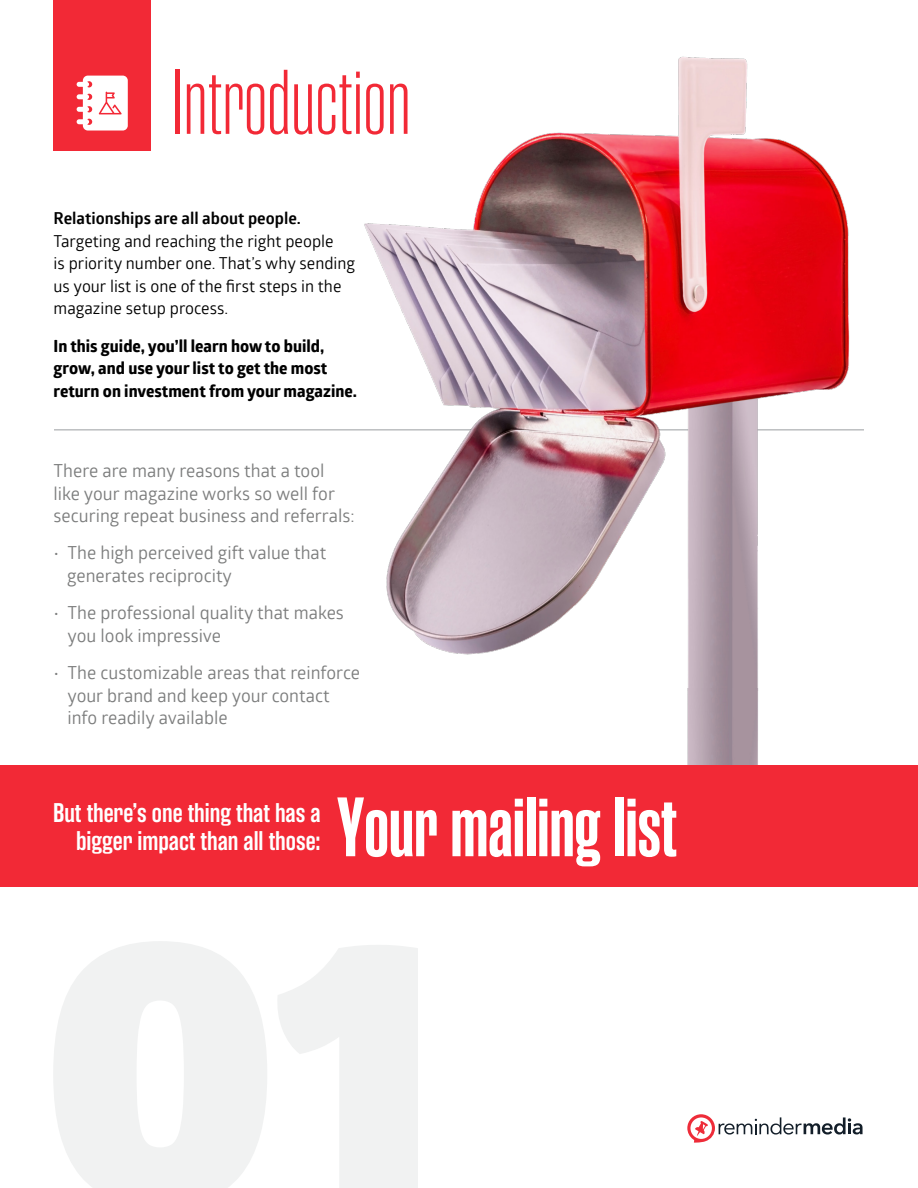
<style>
.page{position:relative;width:918px;height:1188px;background:#fff}
.page>*{position:absolute;margin:0;border:0;box-sizing:border-box;transform-origin:0 0}
.t1{font:300 91.5px "Rama Gothic M";color:#f22936}
.t2{font:700 84px "Rama Gothic M";color:#fff}
.t3{font:600 27px/28.5px "Rama Gothic E";color:#fff;text-align:right}
.t4{font:18px/22.5px "Glober";color:#7c7d7d}
.t5{font:16.5px/22.5px "Glober";color:#000}
.t6{font:700 16.5px/22.5px "Globerx";color:#000}
.t7{font:700 16.5px "Glober";color:#000}
</style>
<div class="page">
<div style="left:54px;top:0;width:97px;height:151px;background:#f22936"></div>
<svg style="left:77px;top:76px;width:51px;height:55px;background:#fcdadc"></svg>
<svg style="left:687px;top:1114px;width:176px;height:29px"></svg>
<hr style="left:54px;top:429px;width:810px;height:2px;background:#bcbec0">
<img style="left:362px;top:56px;width:502px;height:633px">
<img style="left:687px;top:689px;width:72px;height:76px">
<div style="left:0;top:765px;width:918px;height:122px;background:#f22936"></div>
<h1 class="t1" style="left:172px;top:58px;width:240px">Introduction</h1>
<p class="t7" style="left:54px;top:207px;width:249px">Relationships are all about people.</p>
<p class="t5" style="left:54px;top:229px;width:303px">Targeting and reaching the right people<br>is priority number one. That’s why sending us your list is one of the first steps in the magazine setup process.</p>
<p class="t6" style="left:54px;top:334px;width:305px">In this guide, you’ll learn how to build, grow, and use your list to get the most return on investment from your magazine.</p>
<p class="t4" style="left:54px;top:459px;width:303px">There are many reasons that a tool like your magazine works so well for securing repeat business and referrals:</p>
<p class="t4" style="left:67px;top:541px;width:261px;text-indent:-14px">• The high perceived gift value that generates reciprocity</p>
<p class="t4" style="left:67px;top:601px;width:278px;text-indent:-14px">• The professional quality that makes you look impressive</p>
<p class="t4" style="left:67px;top:661px;width:294px;text-indent:-14px">• The customizable areas that reinforce your brand and keep your contact info readily available</p>
<h3 class="t3" style="left:53px;top:799px;width:269px">But there’s one thing that has a bigger impact than all those:</h3>
<h2 class="t2" style="left:337px;top:785px;width:341px">Your mailing list</h2>
</div>
